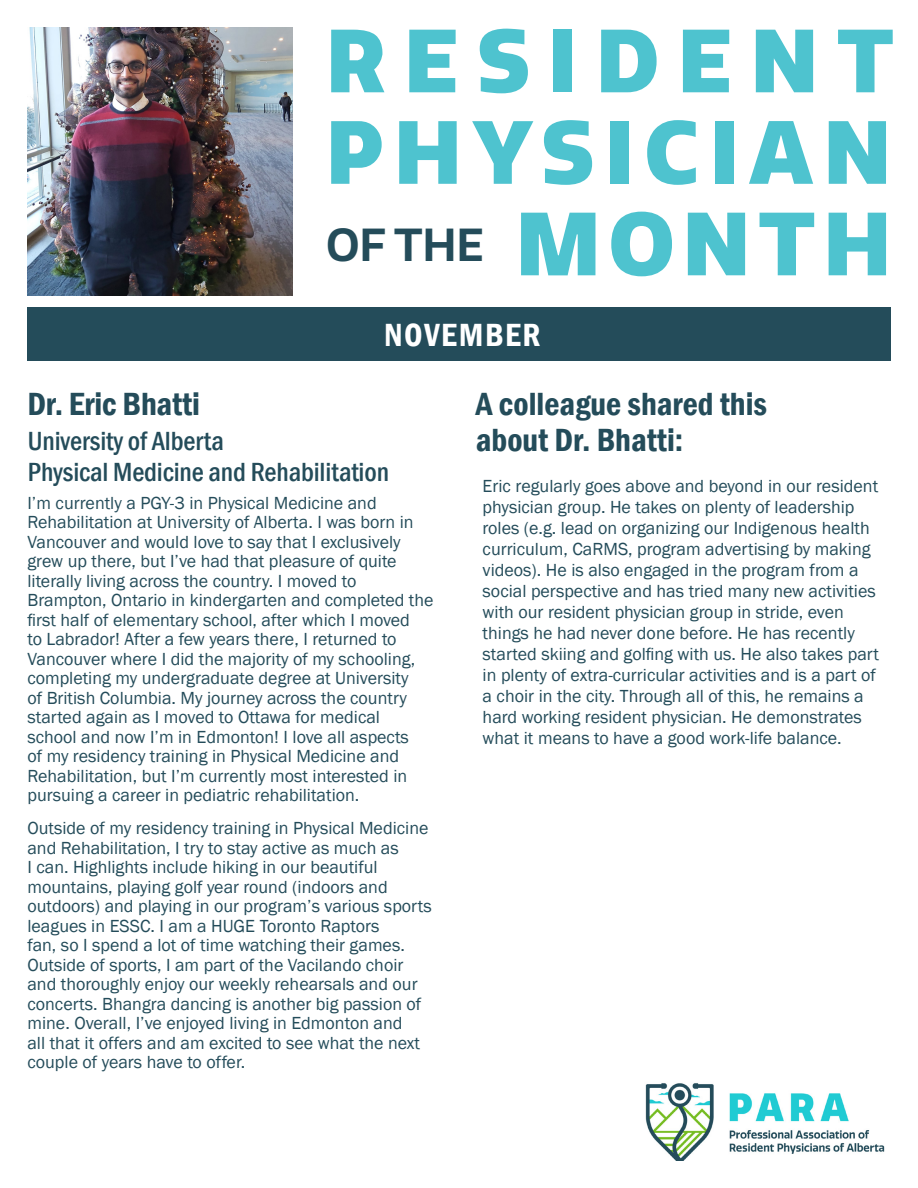
<style>
.page{position:relative;width:918px;height:1188px;background:#fff}
.page>*{position:absolute;margin:0;border:0;box-sizing:border-box;transform-origin:0 0}
.t1{font:900 87px/91.5px "Quatro";letter-spacing:.135em;color:#4ec3cf}
.t2{font:600 45px "Quatro";color:#244c5a}
.Name{font:600 condensed 33px/36px "Franklin Gothic";color:#244c5a}
.Name-2{font:600 condensed 33px "Franklin Gothic";letter-spacing:.05em;color:#fff}
.Program{font:500 condensed 27px/31.5px "Franklin Gothic";letter-spacing:-.005em;color:#244c5a}
.Bio{font:18px/19.5px "Franklin Gothic";color:#244c5a}
</style>
<div class="page">
<img style="left:645px;top:1083px;width:240px;height:78px">
<img style="left:28px;top:28px;width:265px;height:268px">
<div style="left:27px;top:307px;width:864px;height:54px;background:#244c5a"></div>
<p class="t1" style="left:326px;top:16px;width:569px">RESIDENT<br>PHYSICIAN</p>
<p class="t2" style="left:326px;top:219px;width:159px">OF THE</p>
<p class="t1" style="left:516px;top:199px;width:376px">MONTH</p>
<p class="Name-2" style="left:384px;top:313px;width:158px">NOVEMBER</p>
<p class="Name" style="left:27px;top:386px;width:174px">Dr. Eric Bhatti</p>
<p class="Program" style="left:28px;top:425px;width:363px">University of Alberta<br>Physical Medicine and Rehabilitation</p>
<p class="Bio" style="left:27px;top:493px;width:408px">I’m currently a PGY-3 in Physical Medicine and Rehabilitation at University of Alberta. I was born in Vancouver and would love to say that I exclusively grew up there, but I’ve had that pleasure of quite literally living across the country. I moved to Brampton, Ontario in kindergarten and completed the first half of elementary school, after which I moved<br>to Labrador! After a few years there, I returned to Vancouver where I did the majority of my schooling, completing my undergraduate degree at University<br>of British Columbia. My journey across the country started again as I moved to Ottawa for medical school and now I’m in Edmonton! I love all aspects<br>of my residency training in Physical Medicine and Rehabilitation, but I’m currently most interested in pursuing a career in pediatric rehabilitation.</p>
<p class="Bio" style="left:27px;top:819px;width:406px">Outside of my residency training in Physical Medicine and Rehabilitation, I try to stay active as much as<br>I can. Highlights include hiking in our beautiful mountains, playing golf year round (indoors and outdoors) and playing in our program’s various sports leagues in ESSC. I am a HUGE Toronto Raptors<br>fan, so I spend a lot of time watching their games.<br>Outside of sports, I am part of the Vacilando choir and thoroughly enjoy our weekly rehearsals and our concerts. Bhangra dancing is another big passion of mine. Overall, I’ve enjoyed living in Edmonton and<br>all that it offers and am excited to see what the next couple of years have to offer.</p>
<p class="Name" style="left:476px;top:386px;width:293px">A colleague shared this about Dr. Bhatti:</p>
<p class="Bio" style="left:483px;top:476px;width:398px;line-height:21px">Eric regularly goes above and beyond in our resident physician group. He takes on plenty of leadership roles (e.g. lead on organizing our Indigenous health curriculum, CaRMS, program advertising by making videos). He is also engaged in the program from a social perspective and has tried many new activities with our resident physician group in stride, even things he had never done before. He has recently started skiing and golfing with us. He also takes part in plenty of extra-curricular activities and is a part of a choir in the city. Through all of this, he remains a hard working resident physician. He demonstrates what it means to have a good work-life balance.</p>
</div>
